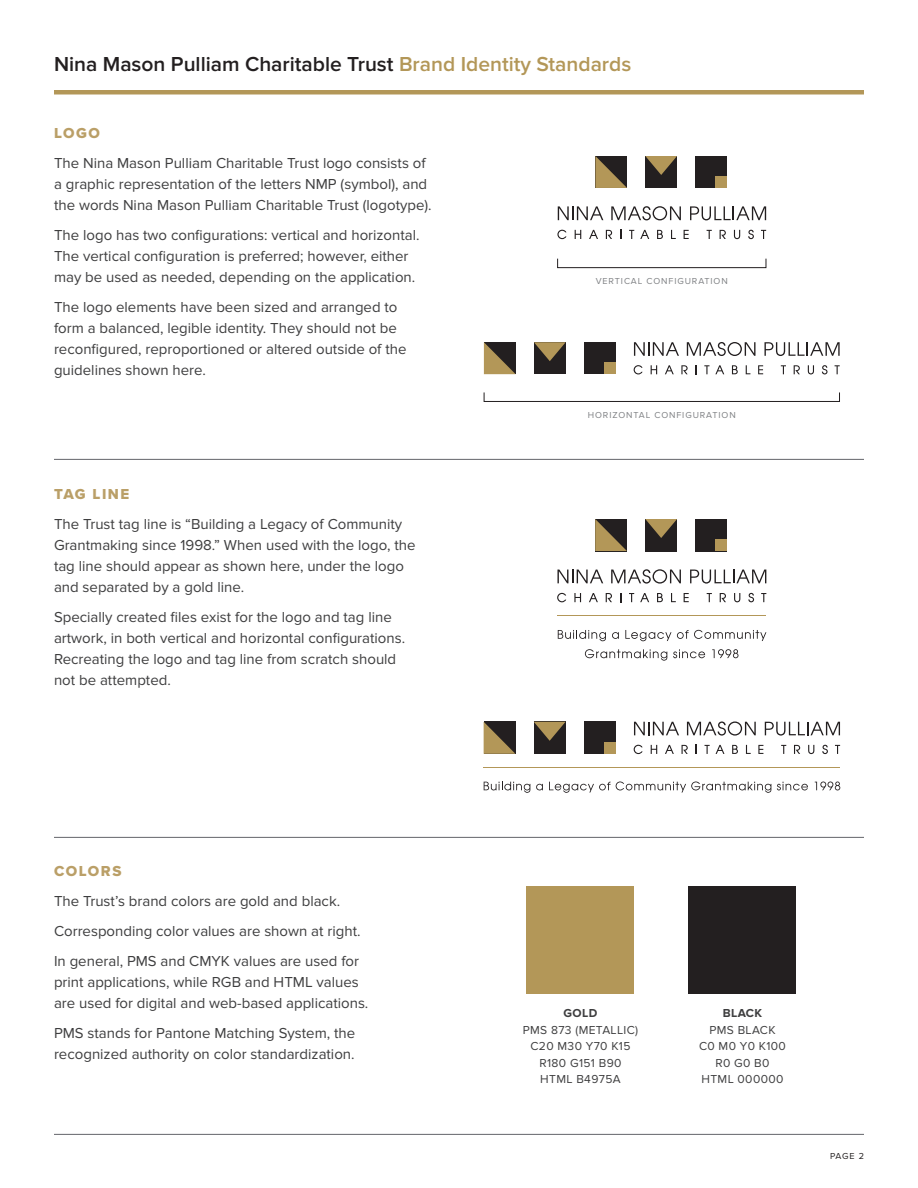
<style>
.page{position:relative;width:918px;height:1188px;background:#fff}
.page>*{position:absolute;margin:0;border:0;box-sizing:border-box;transform-origin:0 0}
.t1{font:600 21px "Proxima Nova";color:#231f20}
.body_NEWEST{font:15px/21px "Proxima Nova";color:#3e3e3f}
.sub_1_NEWEST{font:15px "Proxima Nova Extrabld";letter-spacing:.1em;color:#ba9f67}
.t2{font:12px "Proxima Nova";letter-spacing:.03em;color:#3e3e3f}
.t3{font:700 12px "Proxima Nova";letter-spacing:.03em;color:#3e3e3f}
.small_caption{font:9px "Proxima Nova";letter-spacing:.1em;color:#808285}
.t4{font:9px "Proxima Nova";color:#231f20}
.s1{color:#b39758}
</style>
<div class="page">
<hr style="left:54px;top:90px;width:810px;height:4px;background:#b39758">
<div style="left:526px;top:886px;width:108px;height:108px;background:#b39758"></div>
<div style="left:688px;top:886px;width:108px;height:108px;background:#231f20"></div>
<hr style="left:54px;top:459px;width:810px;height:1px;background:#64656a">
<hr style="left:54px;top:837px;width:810px;height:1px;background:#64656a">
<hr style="left:54px;top:1134px;width:810px;height:1px;background:#64656a">
<svg style="left:595px;top:156px;width:32px;height:32px"></svg>
<div style="left:645px;top:156px;width:32px;height:32px;background:#231f20"></div>
<svg style="left:645px;top:156px;width:32px;height:19px"></svg>
<div style="left:695px;top:156px;width:32px;height:32px;background:#231f20"></div>
<div style="left:715px;top:176px;width:12px;height:12px;background:#b39758"></div>
<svg style="left:558px;top:206px;width:45px;height:14px"></svg>
<svg style="left:611px;top:206px;width:70px;height:14px"></svg>
<svg style="left:690px;top:206px;width:76px;height:14px"></svg>
<svg style="left:557px;top:230px;width:10px;height:9px"></svg>
<svg style="left:575px;top:230px;width:6px;height:9px"></svg>
<svg style="left:589px;top:230px;width:9px;height:9px"></svg>
<svg style="left:606px;top:230px;width:6px;height:9px"></svg>
<svg style="left:629px;top:230px;width:5px;height:9px"></svg>
<svg style="left:640px;top:230px;width:9px;height:9px"></svg>
<svg style="left:657px;top:230px;width:6px;height:9px"></svg>
<svg style="left:671px;top:230px;width:5px;height:9px"></svg>
<svg style="left:684px;top:230px;width:5px;height:9px"></svg>
<svg style="left:707px;top:230px;width:5px;height:9px"></svg>
<svg style="left:720px;top:230px;width:6px;height:9px"></svg>
<svg style="left:734px;top:230px;width:6px;height:9px"></svg>
<svg style="left:748px;top:230px;width:6px;height:9px"></svg>
<svg style="left:761px;top:230px;width:5px;height:9px"></svg>
<hr style="left:558px;top:615px;width:208px;height:1px;background:#b39758">
<svg style="left:595px;top:519px;width:32px;height:32px"></svg>
<div style="left:645px;top:519px;width:32px;height:32px;background:#231f20"></div>
<svg style="left:645px;top:519px;width:32px;height:19px"></svg>
<div style="left:695px;top:519px;width:32px;height:32px;background:#231f20"></div>
<div style="left:715px;top:539px;width:12px;height:12px;background:#b39758"></div>
<svg style="left:558px;top:630px;width:48px;height:11px"></svg>
<svg style="left:612px;top:632px;width:7px;height:7px"></svg>
<svg style="left:625px;top:630px;width:46px;height:11px"></svg>
<svg style="left:677px;top:630px;width:89px;height:11px"></svg>
<svg style="left:585px;top:649px;width:82px;height:12px"></svg>
<svg style="left:673px;top:649px;width:32px;height:9px"></svg>
<svg style="left:712px;top:649px;width:26px;height:9px"></svg>
<svg style="left:557px;top:570px;width:46px;height:13px"></svg>
<svg style="left:611px;top:569px;width:70px;height:15px"></svg>
<svg style="left:690px;top:570px;width:76px;height:14px"></svg>
<svg style="left:557px;top:593px;width:9px;height:9px"></svg>
<svg style="left:574px;top:593px;width:7px;height:9px"></svg>
<svg style="left:589px;top:593px;width:9px;height:9px"></svg>
<svg style="left:606px;top:593px;width:6px;height:9px"></svg>
<svg style="left:629px;top:593px;width:5px;height:9px"></svg>
<svg style="left:640px;top:593px;width:9px;height:9px"></svg>
<svg style="left:657px;top:593px;width:6px;height:9px"></svg>
<svg style="left:671px;top:593px;width:5px;height:9px"></svg>
<svg style="left:684px;top:593px;width:5px;height:9px"></svg>
<svg style="left:707px;top:593px;width:5px;height:9px"></svg>
<svg style="left:720px;top:593px;width:6px;height:9px"></svg>
<svg style="left:734px;top:593px;width:6px;height:9px"></svg>
<svg style="left:748px;top:593px;width:6px;height:9px"></svg>
<svg style="left:761px;top:593px;width:5px;height:9px"></svg>
<svg style="left:484px;top:342px;width:32px;height:32px"></svg>
<div style="left:534px;top:342px;width:32px;height:32px;background:#231f20"></div>
<svg style="left:534px;top:342px;width:32px;height:19px"></svg>
<div style="left:584px;top:342px;width:32px;height:32px;background:#231f20"></div>
<div style="left:604px;top:362px;width:12px;height:12px;background:#b39758"></div>
<svg style="left:634px;top:342px;width:45px;height:14px"></svg>
<svg style="left:687px;top:342px;width:68px;height:14px"></svg>
<svg style="left:764px;top:342px;width:76px;height:14px"></svg>
<svg style="left:634px;top:365px;width:9px;height:9px"></svg>
<svg style="left:651px;top:365px;width:6px;height:9px"></svg>
<svg style="left:665px;top:365px;width:9px;height:9px"></svg>
<svg style="left:681px;top:365px;width:7px;height:9px"></svg>
<svg style="left:704px;top:365px;width:20px;height:9px"></svg>
<svg style="left:732px;top:365px;width:6px;height:9px"></svg>
<svg style="left:746px;top:365px;width:4px;height:9px"></svg>
<svg style="left:758px;top:365px;width:5px;height:9px"></svg>
<svg style="left:781px;top:365px;width:5px;height:9px"></svg>
<svg style="left:794px;top:365px;width:6px;height:9px"></svg>
<svg style="left:808px;top:365px;width:6px;height:9px"></svg>
<svg style="left:822px;top:365px;width:6px;height:9px"></svg>
<svg style="left:835px;top:365px;width:5px;height:9px"></svg>
<div style="left:557px;top:258px;width:209px;height:10px;border:1px solid #231f20"></div>
<div style="left:484px;top:392px;width:356px;height:10px;border:1px solid #231f20"></div>
<hr style="left:484px;top:767px;width:356px;height:1px;background:#b39758">
<svg style="left:484px;top:782px;width:46px;height:11px"></svg>
<svg style="left:536px;top:784px;width:7px;height:6px"></svg>
<svg style="left:549px;top:782px;width:188px;height:11px"></svg>
<svg style="left:739px;top:782px;width:32px;height:11px"></svg>
<svg style="left:777px;top:782px;width:31px;height:8px"></svg>
<svg style="left:815px;top:782px;width:25px;height:8px"></svg>
<svg style="left:484px;top:722px;width:31px;height:32px"></svg>
<div style="left:534px;top:722px;width:32px;height:32px;background:#231f20"></div>
<svg style="left:534px;top:722px;width:31px;height:19px"></svg>
<div style="left:584px;top:722px;width:32px;height:32px;background:#231f20"></div>
<div style="left:604px;top:742px;width:12px;height:12px;background:#b39758"></div>
<svg style="left:634px;top:722px;width:45px;height:13px"></svg>
<svg style="left:687px;top:721px;width:69px;height:15px"></svg>
<svg style="left:765px;top:722px;width:75px;height:14px"></svg>
<svg style="left:634px;top:745px;width:9px;height:9px"></svg>
<svg style="left:651px;top:745px;width:6px;height:9px"></svg>
<svg style="left:665px;top:745px;width:9px;height:9px"></svg>
<svg style="left:682px;top:745px;width:6px;height:9px"></svg>
<svg style="left:705px;top:745px;width:5px;height:9px"></svg>
<svg style="left:716px;top:745px;width:8px;height:9px"></svg>
<svg style="left:732px;top:745px;width:6px;height:9px"></svg>
<svg style="left:746px;top:745px;width:5px;height:9px"></svg>
<svg style="left:758px;top:745px;width:5px;height:9px"></svg>
<svg style="left:781px;top:745px;width:5px;height:9px"></svg>
<svg style="left:794px;top:745px;width:6px;height:9px"></svg>
<svg style="left:808px;top:745px;width:6px;height:9px"></svg>
<svg style="left:822px;top:745px;width:6px;height:9px"></svg>
<svg style="left:835px;top:745px;width:5px;height:9px"></svg>
<p class="t1" style="left:54px;top:54px;width:579px">Nina Mason Pulliam Charitable Trust <span class="s1">Brand Identity Standards</span></p>
<p class="sub_1_NEWEST" style="left:54px;top:124px;width:47px">LOGO</p>
<p class="body_NEWEST" style="left:54px;top:153px;width:379px">The Nina Mason Pulliam Charitable Trust logo consists of a graphic representation of the letters NMP (symbol), and the words Nina Mason Pulliam Charitable Trust (logotype).</p>
<p class="body_NEWEST" style="left:54px;top:225px;width:367px">The logo has two configurations: vertical and horizontal.<br>The vertical configuration is preferred; however, either may be used as needed, depending on the application.</p>
<p class="body_NEWEST" style="left:54px;top:297px;width:354px">The logo elements have been sized and arranged to form a balanced, legible identity. They should not be reconfigured, reproportioned or altered outside of the guidelines shown here.</p>
<p class="sub_1_NEWEST" style="left:54px;top:485px;width:77px">TAG LINE</p>
<p class="body_NEWEST" style="left:54px;top:513px;width:363px">The Trust tag line is “Building a Legacy of Community Grantmaking since 1998.” When used with the logo, the tag line should appear as shown here, under the logo and separated by a gold line.</p>
<p class="body_NEWEST" style="left:54px;top:606px;width:353px">Specially created files exist for the logo and tag line artwork, in both vertical and horizontal configurations.<br>Recreating the logo and tag line from scratch should not be attempted.</p>
<p class="small_caption" style="left:596px;top:276px;width:133px">VERTICAL CONFIGURATION</p>
<p class="small_caption" style="left:588px;top:410px;width:149px">HORIZONTAL CONFIGURATION</p>
<p class="sub_1_NEWEST" style="left:54px;top:862px;width:69px">COLORS</p>
<p class="body_NEWEST" style="left:54px;top:891px;width:288px">The Trust’s brand colors are gold and black.</p>
<p class="body_NEWEST" style="left:54px;top:921px;width:308px">Corresponding color values are shown at right.</p>
<p class="body_NEWEST" style="left:54px;top:951px;width:316px">In general, PMS and CMYK values are used for print applications, while RGB and HTML values are used for digital and web-based applications.</p>
<p class="body_NEWEST" style="left:54px;top:1023px;width:303px">PMS stands for Pantone Matching System, the recognized authority on color standardization.</p>
<p class="t3" style="left:564px;top:1007px;width:35px">GOLD</p>
<p class="t2" style="left:523px;top:1023px;width:117px">PMS 873 (METALLIC)</p>
<p class="t2" style="left:531px;top:1040px;width:101px">C20 M30 Y70 K15</p>
<p class="t2" style="left:540px;top:1056px;width:83px">R180 G151 B90</p>
<p class="t2" style="left:540px;top:1073px;width:82px">HTML B4975A</p>
<p class="t3" style="left:723px;top:1007px;width:41px">BLACK</p>
<p class="t2" style="left:709px;top:1023px;width:68px">PMS BLACK</p>
<p class="t2" style="left:699px;top:1040px;width:88px">C0 M0 Y0 K100</p>
<p class="t2" style="left:715px;top:1056px;width:56px">R0 G0 B0</p>
<p class="t2" style="left:702px;top:1073px;width:83px">HTML 000000</p>
<p class="t4" style="left:830px;top:1151px;width:35px">PAGE 2</p>
</div>
